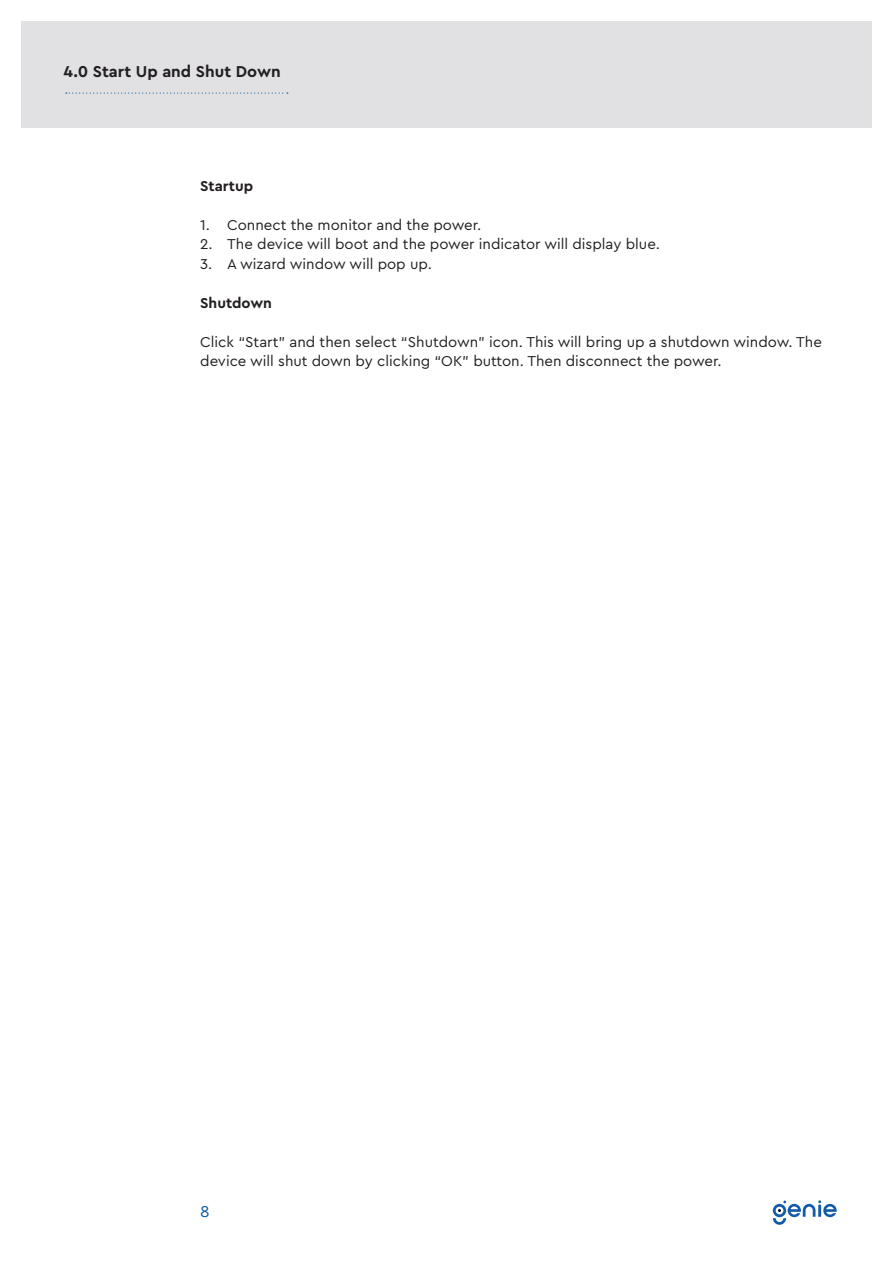
<style>
.page{position:relative;width:893px;height:1263px;background:#fff}
.page>*{position:absolute;margin:0;border:0;box-sizing:border-box;transform-origin:0 0}
.Section_Title{font:700 16.5px "Cera Pro";color:#231f20}
.t1{font:16.5px "Cera Pro";color:#09559e}
.t2{font:15px/19.5px "Cera Pro";color:#231f20}
.t3{font:700 15px "Cera Pro";color:#231f20}
</style>
<div class="page">
<div style="left:21px;top:21px;width:851px;height:107px;background:#e1e1e4"></div>
<svg style="left:773px;top:1200px;width:64px;height:25px"></svg>
<svg style="left:66px;top:93px;width:222px;height:1px"></svg>
<p class="Section_Title" style="left:64px;top:60px;width:219px">4.0 Start Up and Shut Down</p>
<p class="t3" style="left:200px;top:176px;width:54px">Startup</p>
<p class="t2" style="left:200px;top:214px;width:283px">1. Connect the monitor and the power.</p>
<p class="t2" style="left:200px;top:234px;width:461px">2. The device will boot and the power indicator will display blue.</p>
<p class="t2" style="left:200px;top:253px;width:233px">3. A wizard window will pop up.</p>
<p class="t3" style="left:200px;top:293px;width:73px">Shutdown</p>
<p class="t2" style="left:200px;top:331px;width:623px">Click “Start” and then select “Shutdown” icon. This will bring up a shutdown window. The device will shut down by clicking “OK” button. Then disconnect the power.</p>
<p class="t1" style="left:200px;top:1200px;width:11px">8</p>
</div>
